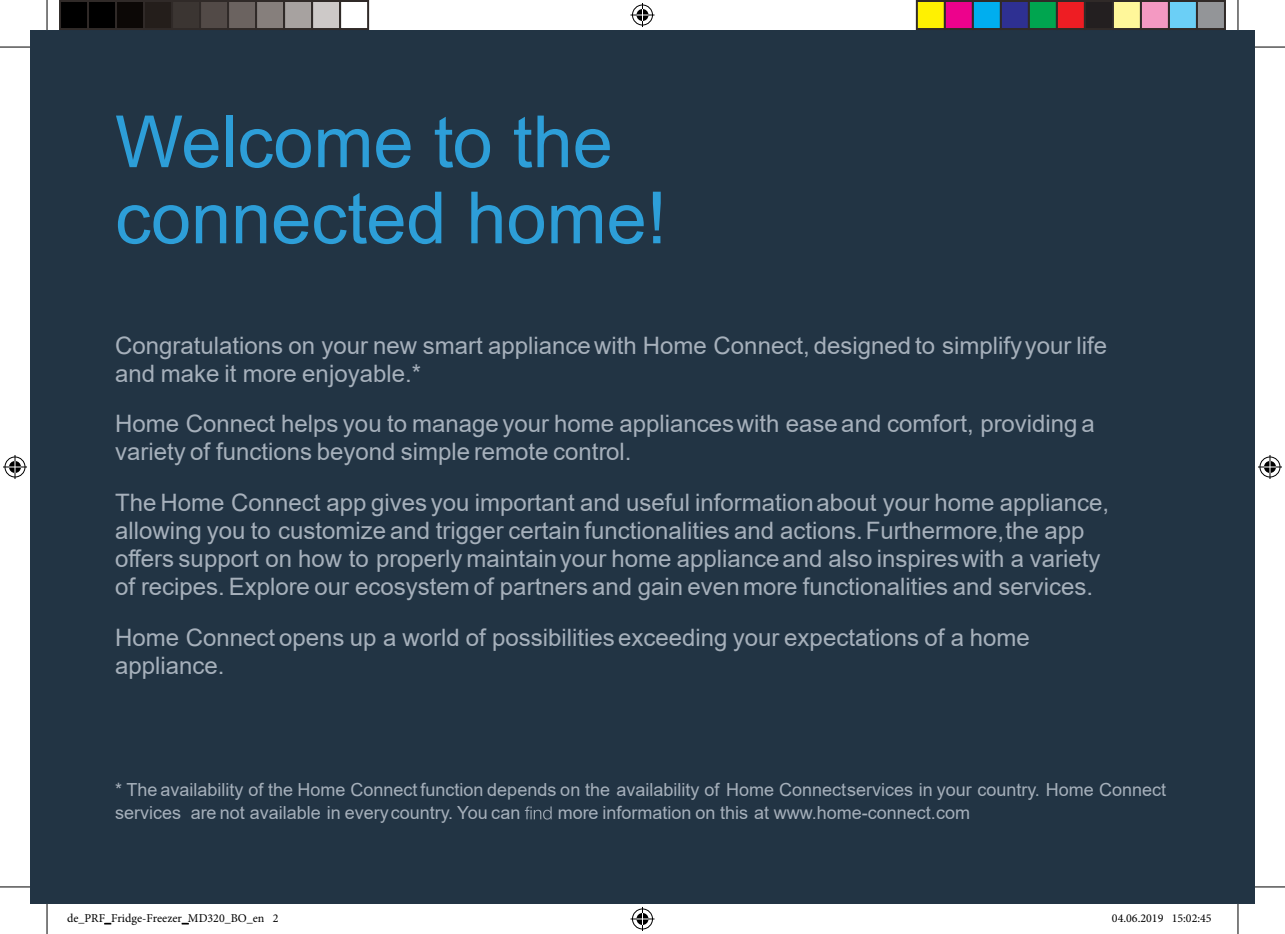
<style>
.page{position:relative;width:1285px;height:934px;background:#fff}
.page>*{position:absolute;margin:0;border:0;box-sizing:border-box;transform-origin:0 0}
.t1{font:72px/76px "Arial";color:#2d9ed8}
.t2{font:24px/28px "Arial";color:#a6b0bb}
.t3{font:18px/23px "Arial";color:#a6b0bb}
.t4{font:12px "Minion Pro";color:#000}
</style>
<div class="page">
<div style="left:30px;top:30px;width:1225px;height:873px;background:#223444"></div>
<svg style="left:525px;top:806px;width:26px;height:13px"></svg>
<hr style="left:0;top:47px;width:30px;height:1px;background:#000">
<hr style="left:1255px;top:47px;width:30px;height:1px;background:#000">
<hr style="left:0;top:886px;width:30px;height:1px;background:#000">
<hr style="left:1255px;top:886px;width:30px;height:1px;background:#000">
<hr style="left:47px;top:0;width:1px;height:30px;background:#000">
<hr style="left:47px;top:903px;width:1px;height:30px;background:#000">
<hr style="left:1237px;top:0;width:1px;height:30px;background:#000">
<hr style="left:1237px;top:903px;width:1px;height:30px;background:#000">
<svg style="left:630px;top:3px;width:24px;height:24px"></svg>
<svg style="left:630px;top:907px;width:24px;height:23px"></svg>
<svg style="left:3px;top:455px;width:24px;height:24px"></svg>
<svg style="left:1258px;top:455px;width:24px;height:24px"></svg>
<div style="left:60px;top:1px;width:28px;height:28px;background:#000"></div>
<div style="left:59px;top:0;width:30px;height:30px;border:2px solid #302a28"></div>
<div style="left:88px;top:1px;width:28px;height:28px;background:#000"></div>
<div style="left:87px;top:0;width:30px;height:30px;border:2px solid #302a28"></div>
<div style="left:116px;top:1px;width:28px;height:28px;background:#0c0806"></div>
<div style="left:115px;top:0;width:30px;height:30px;border:2px solid #302a28"></div>
<div style="left:144px;top:1px;width:28px;height:28px;background:#241e1b"></div>
<div style="left:143px;top:0;width:30px;height:30px;border:2px solid #302a28"></div>
<div style="left:172px;top:1px;width:28px;height:28px;background:#3b3532"></div>
<div style="left:171px;top:0;width:30px;height:30px;border:2px solid #302a28"></div>
<div style="left:200px;top:1px;width:28px;height:28px;background:#524a47"></div>
<div style="left:199px;top:0;width:30px;height:30px;border:2px solid #302a28"></div>
<div style="left:228px;top:1px;width:28px;height:28px;background:#6b6360"></div>
<div style="left:227px;top:0;width:30px;height:30px;border:2px solid #302a28"></div>
<div style="left:256px;top:1px;width:28px;height:28px;background:#867f7c"></div>
<div style="left:255px;top:0;width:30px;height:30px;border:2px solid #302a28"></div>
<div style="left:284px;top:1px;width:28px;height:28px;background:#a7a2a0"></div>
<div style="left:283px;top:0;width:30px;height:30px;border:2px solid #302a28"></div>
<div style="left:312px;top:1px;width:28px;height:28px;background:#cdc9c8"></div>
<div style="left:311px;top:0;width:30px;height:30px;border:2px solid #302a28"></div>
<div style="left:339px;top:0;width:30px;height:30px;border:2px solid #302a28"></div>
<div style="left:917px;top:1px;width:28px;height:28px;background:#fff101"></div>
<div style="left:916px;top:0;width:30px;height:30px;border:2px solid #302a28"></div>
<div style="left:945px;top:1px;width:28px;height:28px;background:#ed028c"></div>
<div style="left:944px;top:0;width:30px;height:30px;border:2px solid #302a28"></div>
<div style="left:973px;top:1px;width:28px;height:28px;background:#00aeef"></div>
<div style="left:972px;top:0;width:30px;height:30px;border:2px solid #302a28"></div>
<div style="left:1001px;top:1px;width:28px;height:28px;background:#2e3092"></div>
<div style="left:1000px;top:0;width:30px;height:30px;border:2px solid #302a28"></div>
<div style="left:1029px;top:1px;width:28px;height:28px;background:#00a54f"></div>
<div style="left:1028px;top:0;width:30px;height:30px;border:2px solid #302a28"></div>
<div style="left:1057px;top:1px;width:28px;height:28px;background:#ee1d23"></div>
<div style="left:1056px;top:0;width:30px;height:30px;border:2px solid #302a28"></div>
<div style="left:1085px;top:1px;width:28px;height:28px;background:#231f20"></div>
<div style="left:1084px;top:0;width:30px;height:30px;border:2px solid #302a28"></div>
<div style="left:1113px;top:1px;width:28px;height:28px;background:#fff79a"></div>
<div style="left:1112px;top:0;width:30px;height:30px;border:2px solid #302a28"></div>
<div style="left:1141px;top:1px;width:28px;height:28px;background:#f499c2"></div>
<div style="left:1140px;top:0;width:30px;height:30px;border:2px solid #302a28"></div>
<div style="left:1169px;top:1px;width:28px;height:28px;background:#6bcff6"></div>
<div style="left:1168px;top:0;width:30px;height:30px;border:2px solid #302a28"></div>
<div style="left:1197px;top:1px;width:28px;height:28px;background:#939598"></div>
<div style="left:1196px;top:0;width:30px;height:30px;border:2px solid #302a28"></div>
<svg style="left:67px;top:903px;width:220px;height:22px"></svg>
<h1 class="t1" style="left:115px;top:103px;width:553px">Welcome to the connected home!</h1>
<p class="t2" style="left:115px;top:331px;width:993px">Congratulations on your new smart appliancewith Home Connect, designed to simplifyyour life and make it more enjoyable.*</p>
<p class="t2" style="left:115px;top:409px;width:981px">Home Connect helps you to manage your home applianceswith ease and comfort, providing a variety of functions beyond simple remote control.</p>
<p class="t2" style="left:115px;top:488px;width:995px">The Home Connect app gives you important and useful informationabout your home appliance, allowing you to customize and trigger certain functionalities and actions.Furthermore,the app offers support on how to properly maintainyour home applianceand also inspireswith a variety of recipes. Explore our ecosystem of partners and gain even more functionalities and services.</p>
<p class="t2" style="left:115px;top:623px;width:916px">Home Connect opens up a world of possibilitiesexceeding your expectations of a home appliance.</p>
<p class="t3" style="left:115px;top:778px;width:1052px">* The availability of the Home Connect function depends on the availability of Home Connectservices in your country. Home Connect services are not available in everycountry. You can</p>
<p class="t3" style="left:558px;top:801px;width:414px">more information on this at www.home-connect.com</p>
<p class="t4" style="left:67px;top:909px;width:213px">de_PRF_Fridge-Freezer_MD320_BO_en 2</p>
<p class="t4" style="left:1112px;top:909px;width:101px">04.06.2019 15:02:45</p>
</div>
